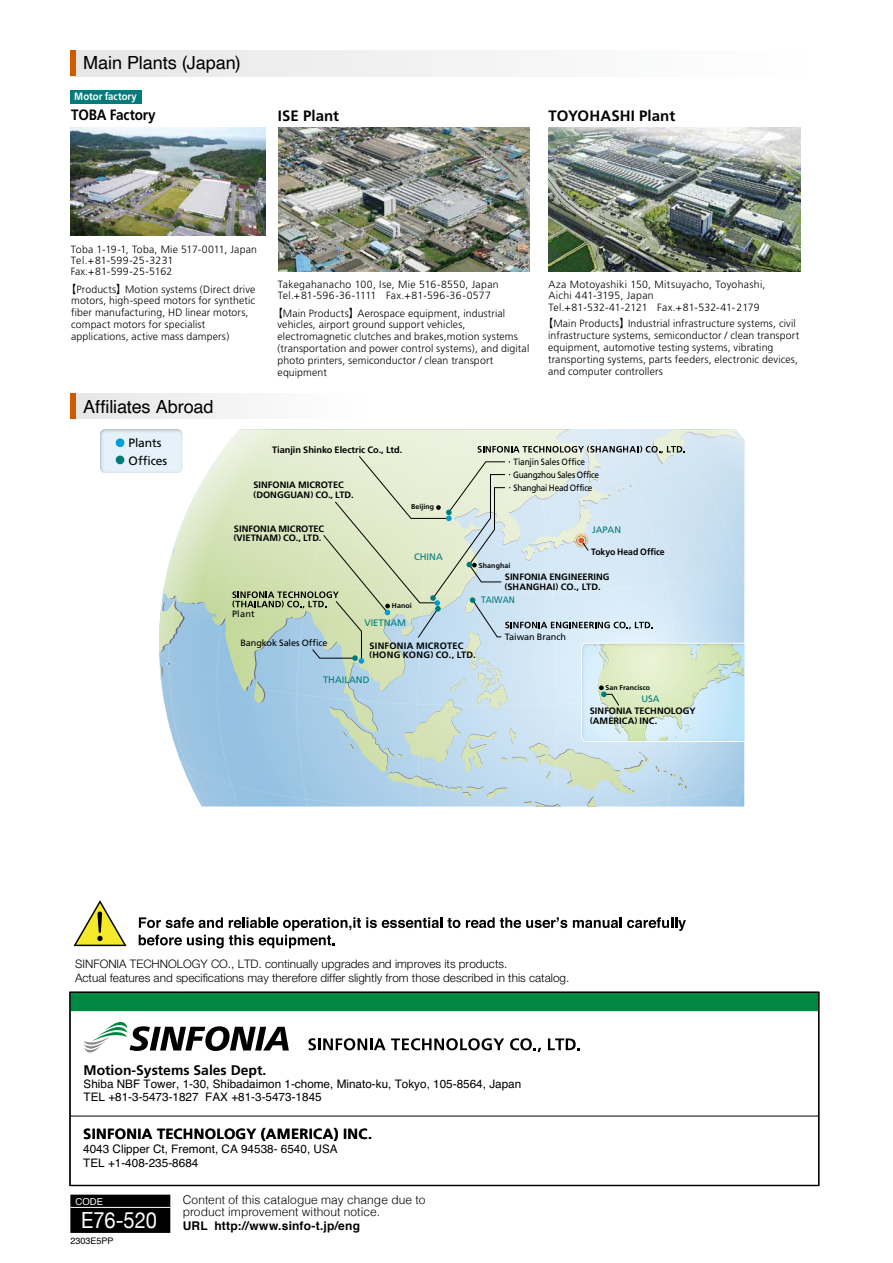
<style>
.page{position:relative;width:893px;height:1263px;background:#fff}
.page>*{position:absolute;margin:0;border:0;box-sizing:border-box;transform-origin:0 0}
.t1{font:22.35px "Helvetica Neue";color:#fff;scale:.9 1}
.t2{font:18px "Helvetica";letter-spacing:-.005em;color:#000}
.t3{font:700 15px "Frutiger";letter-spacing:.005em;color:#000}
.t4{font:700 15px "Frutiger";letter-spacing:.005em;color:#000;scale:.9 1}
.t5{font:700 14.7px "Frutiger";letter-spacing:.02em;color:#000}
.t6{font:700 13.95px "Frutiger";color:#000}
.t7{font:12.15px/17.5px "Frutiger";letter-spacing:-.015em;color:#000}
.t8{font:300 12px/11.4px "Helvetica";letter-spacing:.005em;color:#000}
.t9{font:700 12px "Helvetica";letter-spacing:.015em;color:#000}
.t10{font:11.7px/13.2px "Helvetica";color:#000}
.t11{font:300 11.7px/14.1px "Helvetica Neue";color:#000}
.t12{font:700 10.65px "Frutiger";color:#fff;scale:.9 1}
.t13{font:300 10.5px/11.9px "Frutiger";letter-spacing:.01em;color:#000}
.t14{font:300 10.5px/11.2px "Frutiger";letter-spacing:.03em;color:#000}
.t15{font:9.6px "Helvetica";color:#fff}
.t16{font:9.45px "Frutiger";color:#007b79}
.t17{font:9.45px "Frutiger";color:#007b79;scale:.9 1}
.t18{font:700 9.3px/9.3px "Frutiger";letter-spacing:.005em;color:#000}
.t19{font:700 9.3px/9.3px "Frutiger";letter-spacing:.03em;color:#000}
.t20{font:9.15px "Frutiger";letter-spacing:-.03em;color:#000;scale:.9 1}
.t21{font:9.15px "Frutiger";letter-spacing:-.01em;color:#000}
.t22{font:9.15px "Frutiger";letter-spacing:-.01em;color:#000;scale:.9 1}
.t23{font:700 9.15px "Frutiger";letter-spacing:-.01em;color:#000;scale:.95 1}
.t24{font:9px "Helvetica";color:#000}
.t25{font:700 7.05px "Frutiger";letter-spacing:.01em;color:#000}
.s1{font-family:"Shin Go Pro"}
.s2{font-size:7.65px}
</style>
<div class="page">
<div style="left:70px;top:90px;width:71px;height:14px;background:#007b79"></div>
<svg style="left:70px;top:1194px;width:100px;height:39px;background:#060606"></svg>
<hr style="left:70px;top:1207px;width:100px;height:1px;background:#fff">
<svg style="left:466px;top:917px;width:101px;height:11px"></svg>
<svg style="left:573px;top:917px;width:48px;height:11px"></svg>
<svg style="left:627px;top:917px;width:59px;height:14px"></svg>
<svg style="left:139px;top:917px;width:321px;height:31px"></svg>
<svg style="left:73px;top:900px;width:54px;height:47px"></svg>
<div style="left:70px;top:992px;width:749px;height:19px;background:#008842"></div>
<svg style="left:84px;top:1022px;width:205px;height:30px"></svg>
<svg style="left:308px;top:1038px;width:196px;height:12px"></svg>
<svg style="left:510px;top:1038px;width:31px;height:14px"></svg>
<svg style="left:548px;top:1038px;width:32px;height:12px"></svg>
<div style="left:69px;top:992px;width:750px;height:194px;border:1px solid #000"></div>
<hr style="left:70px;top:1116px;width:749px;height:1px;background:#000">
<img style="left:100px;top:429px;width:59px;height:44px">
<div style="left:116px;top:438px;width:8px;height:9px;background:#009dda;border-radius:50%"></div>
<div style="left:116px;top:456px;width:8px;height:8px;background:#007b79;border-radius:50%"></div>
<svg style="left:159px;top:429px;width:585px;height:377px;background:#c2dae0"></svg>
<svg style="left:232px;top:446px;width:512px;height:296px;background:#cddfd9"></svg>
<img style="left:278px;top:127px;width:251px;height:144px">
<div style="left:70px;top:51px;width:765px;height:25px;background:#f3f3f3"></div>
<div style="left:70px;top:51px;width:6px;height:25px;background:#cd5b00"></div>
<div style="left:70px;top:394px;width:306px;height:25px;background:#f3f4f4"></div>
<div style="left:70px;top:394px;width:6px;height:25px;background:#cd5b00"></div>
<img style="left:549px;top:127px;width:251px;height:144px">
<img style="left:71px;top:127px;width:195px;height:108px">
<h2 class="t2" style="left:83px;top:49px;width:159px">Main Plants (Japan)</h2>
<p class="t12" style="left:74px;top:90px;width:71px">Motor factory</p>
<h3 class="t4" style="left:71px;top:106px;width:95px">TOBA Factory</h3>
<h3 class="t3" style="left:278px;top:107px;width:63px">ISE Plant</h3>
<h3 class="t3" style="left:549px;top:107px;width:128px">TOYOHASHI Plant</h3>
<p class="t13" style="left:71px;top:243px;width:188px;line-height:11.2px">Toba 1-19-1, Toba, Mie 517-0011, Japan<br>Tel.+81-599-25-3231<br>Fax.+81-599-25-5162</p>
<p class="t13" style="left:71px;top:283px;width:186px;text-indent:-5px"><span class="s1">【</span>Products<span class="s1">】</span>Motion systems (Direct drive motors, high-speed motors for synthetic fiber manufacturing, HD linear motors, compact motors for specialist applications, active mass dampers)</p>
<h2 class="t2" style="left:83px;top:393px;width:132px">Affiliates Abroad</h2>
<p class="t14" style="left:278px;top:279px;width:222px">Takegahanacho 100, Ise, Mie 516-8550, Japan<br>Tel.+81-596-36-1111 Fax.+81-596-36-0577</p>
<p class="t13" style="left:278px;top:307px;width:253px;text-indent:-5px"><span class="s1">【</span>Main Products<span class="s1">】</span>Aerospace equipment, industrial vehicles, airport ground support vehicles, electromagnetic clutches and brakes,motion systems (transportation and power control systems), and digital photo printers, semiconductor / clean transport equipment</p>
<p class="t14" style="left:548px;top:279px;width:219px">Aza Motoyashiki 150, Mitsuyacho, Toyohashi,<br>Aichi 441-3195, Japan<br>Tel.+81-532-41-2121 Fax.+81-532-41-2179</p>
<p class="t13" style="left:548px;top:317px;width:253px;text-indent:-5px"><span class="s1">【</span>Main Products<span class="s1">】</span>Industrial infrastructure systems, civil infrastructure systems, semiconductor / clean transport equipment, automotive testing systems, vibrating transporting systems, parts feeders, electronic devices, and computer controllers</p>
<p class="t7" style="left:129px;top:434px;width:40px">Plants<br>Offices</p>
<p class="t18" style="left:272px;top:445px;width:132px">Tianjin Shinko Electric Co., Ltd.</p>
<p class="t18" style="left:253px;top:480px;width:102px">SINFONIA MICROTEC <span class="s2">(</span>DONGGUAN<span class="s2">)</span> CO., LTD.</p>
<p class="t18" style="left:234px;top:524px;width:92px">SINFONIA MICROTEC <span class="s2">(</span>VIETNAM<span class="s2">)</span> CO., LTD.</p>
<p class="t25" style="left:411px;top:503px;width:25px">Beijing</p>
<p class="t16" style="left:414px;top:552px;width:30px">CHINA</p>
<p class="t21" style="left:232px;top:608px;width:24px">Plant</p>
<p class="t25" style="left:392px;top:602px;width:21px">Hanoi</p>
<p class="t16" style="left:364px;top:617px;width:43px">VIETNAM</p>
<p class="t22" style="left:513px;top:457px;width:81px">Tianjin Sales Office</p>
<p class="t20" style="left:513px;top:469px;width:97px">Guangzhou Sales Office</p>
<p class="t20" style="left:513px;top:482px;width:89px">Shanghai Head Office</p>
<p class="t16" style="left:592px;top:524px;width:31px">JAPAN</p>
<p class="t23" style="left:591px;top:546px;width:79px">Tokyo Head Office</p>
<p class="t18" style="left:505px;top:572px;width:106px">SINFONIA ENGINEERING <span class="s2">(</span>SHANGHAI<span class="s2">)</span> CO., LTD.</p>
<p class="t25" style="left:479px;top:561px;width:33px">Shanghai</p>
<p class="t17" style="left:481px;top:594px;width:39px">TAIWAN</p>
<p class="t21" style="left:240px;top:638px;width:89px">Bangkok Sales Office</p>
<p class="t19" style="left:369px;top:640px;width:108px">SINFONIA MICROTEC <span class="s2">(</span>HONG KONG<span class="s2">)</span> CO., LTD.</p>
<p class="t16" style="left:323px;top:674px;width:48px">THAILAND</p>
<p class="t21" style="left:505px;top:632px;width:63px">Taiwan Branch</p>
<p class="t25" style="left:605px;top:683px;width:46px">San Francisco</p>
<p class="t16" style="left:641px;top:693px;width:20px">USA</p>
<p class="t18" style="left:590px;top:706px;width:107px">SINFONIA TECHNOLOGY <span class="s2">(</span>AMERICA<span class="s2">)</span> INC.</p>
<p class="t11" style="left:75px;top:957px;width:496px">SINFONIA TECHNOLOGY CO., LTD. continually upgrades and improves its products.<br>Actual features and specifications may therefore differ slightly from those described in this catalog.</p>
<h3 class="t6" style="left:84px;top:1061px;width:184px">Motion-Systems Sales Dept.</h3>
<p class="t10" style="left:84px;top:1077px;width:439px">Shiba NBF Tower, 1-30, Shibadaimon 1-chome, Minato-ku, Tokyo, 105-8564, Japan<br>TEL +81-3-5473-1827 FAX +81-3-5473-1845</p>
<h3 class="t5" style="left:83px;top:1125px;width:291px">SINFONIA TECHNOLOGY (AMERICA) INC.</h3>
<p class="t10" style="left:83px;top:1142px;width:256px;line-height:14.1px">4043 Clipper Ct, Fremont, CA 94538- 6540, USA<br>TEL +1-408-235-8684</p>
<p class="t15" style="left:76px;top:1194px;width:29px">CODE</p>
<h1 class="t1" style="left:81px;top:1204px;width:86px">E76-520</h1>
<p class="t24" style="left:71px;top:1233px;width:45px">2303E5PP</p>
<p class="t8" style="left:183px;top:1194px;width:244px">Content of this catalogue may change due to product improvement without notice.</p>
<p class="t9" style="left:183px;top:1216px;width:179px">URL http://www.sinfo-t.jp/eng</p>
</div>
